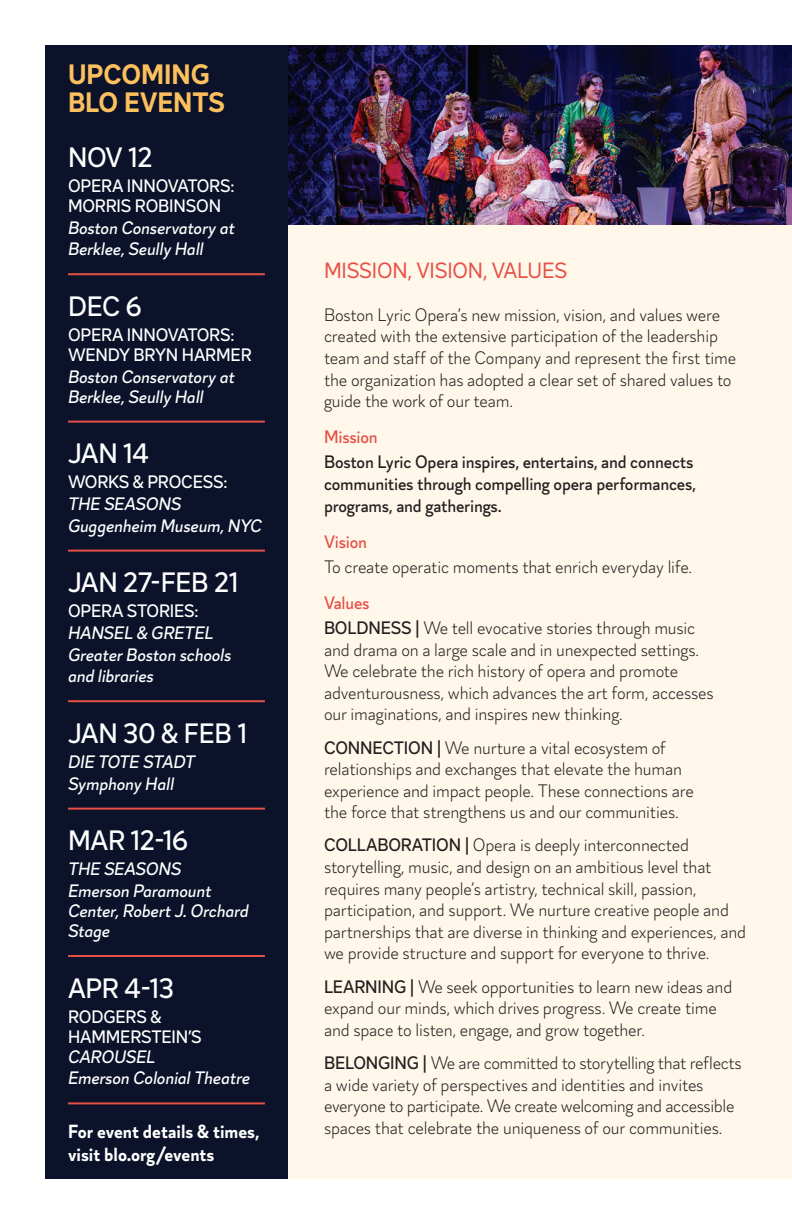
<style>
.page{position:relative;width:792px;height:1224px;background:#fff}
.page>*{position:absolute;margin:0;border:0;box-sizing:border-box;transform-origin:0 0}
.t1{font:500 28px "Magdelin";letter-spacing:-.01em;color:#fff}
.t2{font:700 28px/28px "Magdelin";color:#fdc05e}
.t3{font:22px "Magdelin Text";letter-spacing:-.01em;color:#e65045}
.t4{font:700 19px/22.8px "Magdelin";color:#fff}
.t5{font:300 18px/21.6px "Magdelin";letter-spacing:-.01em;color:#231f20}
.t6{font:italic 500 18px/20.6px "Magdelin";letter-spacing:-.01em;color:#fff}
.t7{font:500 18px/21.6px "Magdelin";letter-spacing:-.01em;color:#231f20}
.t8{font:500 18px "Magdelin";letter-spacing:-.01em;color:#e65045}
.s1{font-style:normal}
.s2{font-weight:500}
</style>
<div class="page">
<div style="left:288px;top:225px;width:504px;height:954px;background:#fef7ea"></div>
<img style="left:288px;top:45px;width:504px;height:180px">
<div style="left:45px;top:45px;width:243px;height:1134px;background:#0b1229"></div>
<hr style="left:68px;top:273px;width:197px;height:2px;background:#e65045">
<hr style="left:68px;top:421px;width:197px;height:2px;background:#e65045">
<hr style="left:68px;top:550px;width:197px;height:2px;background:#e65045">
<hr style="left:68px;top:700px;width:197px;height:2px;background:#e65045">
<hr style="left:68px;top:808px;width:197px;height:2px;background:#e65045">
<hr style="left:68px;top:955px;width:197px;height:2px;background:#e65045">
<hr style="left:68px;top:1102px;width:197px;height:2px;background:#e65045">
<p class="t2" style="left:68px;top:61px;width:158px">UPCOMING<br>BLO EVENTS</p>
<p class="t1" style="left:68px;top:141px;width:86px">NOV 12</p>
<p class="t6" style="left:68px;top:176px;width:168px"><span class="s1">OPERA INNOVATORS:<br>MORRIS ROBINSON<br></span>Boston Conservatory at<br>Berklee, Seully Hall</p>
<p class="t1" style="left:68px;top:290px;width:75px">DEC 6</p>
<p class="t6" style="left:68px;top:325px;width:185px"><span class="s1">OPERA INNOVATORS:<br>WENDY BRYN HARMER<br></span>Boston Conservatory at<br>Berklee, Seully Hall</p>
<p class="t1" style="left:68px;top:438px;width:82px">JAN 14</p>
<p class="t6" style="left:68px;top:472px;width:195px;line-height:21.6px"><span class="s1">WORKS &amp; PROCESS:<br></span>THE SEASONS<br>Guggenheim Museum, NYC</p>
<p class="t1" style="left:68px;top:567px;width:172px">JAN 27-FEB 21</p>
<p class="t6" style="left:68px;top:601px;width:165px;line-height:21.6px"><span class="s1">OPERA STORIES:<br></span>HANSEL &amp; GRETEL<br>Greater Boston schools and libraries</p>
<p class="t1" style="left:68px;top:717px;width:180px">JAN 30 &amp; FEB 1</p>
<p class="t6" style="left:68px;top:752px;width:129px;line-height:21.6px">DIE TOTE STADT<br>Symphony Hall</p>
<p class="t1" style="left:68px;top:825px;width:121px">MAR 12-16</p>
<p class="t6" style="left:68px;top:860px;width:182px">THE SEASONS<br>Emerson Paramount<br>Center, Robert J. Orchard<br>Stage</p>
<p class="t1" style="left:68px;top:972px;width:107px">APR 4-13</p>
<p class="t6" style="left:68px;top:1007px;width:184px"><span class="s1">RODGERS &amp;<br>HAMMERSTEIN’S<br></span>CAROUSEL<br>Emerson Colonial Theatre</p>
<p class="t4" style="left:68px;top:1120px;width:193px">For event details &amp; times, visit blo.org/events</p>
<p class="t3" style="left:324px;top:258px;width:245px">MISSION, VISION, VALUES</p>
<p class="t5" style="left:324px;top:305px;width:414px">Boston Lyric Opera’s new mission, vision, and values were created with the extensive participation of the leadership team and staff of the Company and represent the first time the organization has adopted a clear set of shared values to guide the work of our team.</p>
<p class="t8" style="left:324px;top:427px;width:55px">Mission</p>
<p class="t7" style="left:324px;top:452px;width:374px">Boston Lyric Opera inspires, entertains, and connects communities through compelling opera performances, programs, and gatherings.</p>
<p class="t8" style="left:324px;top:531px;width:44px">Vision</p>
<p class="t5" style="left:324px;top:557px;width:370px">To create operatic moments that enrich everyday life.</p>
<p class="t8" style="left:324px;top:592px;width:47px">Values</p>
<p class="t5" style="left:324px;top:618px;width:391px"><span class="s2">BOLDNESS |</span> We tell evocative stories through music and drama on a large scale and in unexpected settings.<br>We celebrate the rich history of opera and promote adventurousness, which advances the art form, accesses our imaginations, and inspires new thinking.</p>
<p class="t5" style="left:324px;top:737px;width:371px"><span class="s2">CONNECTION |</span> We nurture a vital ecosystem of relationships and exchanges that elevate the human experience and impact people. These connections are the force that strengthens us and our communities.</p>
<p class="t5" style="left:324px;top:835px;width:424px"><span class="s2">COLLABORATION |</span> Opera is deeply interconnected storytelling, music, and design on an ambitious level that requires many people’s artistry, technical skill, passion, participation, and support. We nurture creative people and partnerships that are diverse in thinking and experiences, and we provide structure and support for everyone to thrive.</p>
<p class="t5" style="left:324px;top:976px;width:410px"><span class="s2">LEARNING |</span> We seek opportunities to learn new ideas and expand our minds, which drives progress. We create time and space to listen, engage, and grow together.</p>
<p class="t5" style="left:324px;top:1053px;width:419px"><span class="s2">BELONGING |</span> We are committed to storytelling that reflects a wide variety of perspectives and identities and invites everyone to participate. We create welcoming and accessible spaces that celebrate the uniqueness of our communities.</p>
</div>
